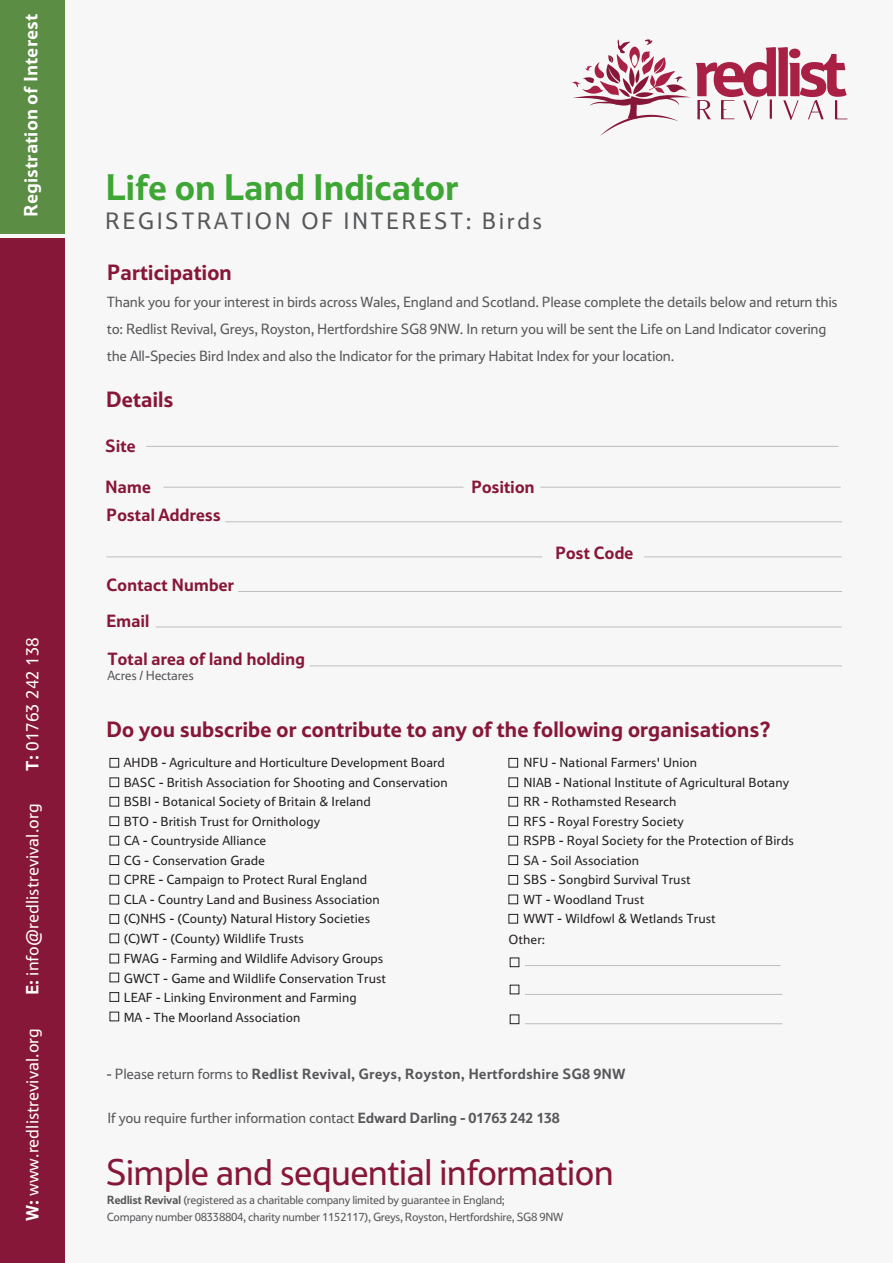
<style>
.page{position:relative;width:893px;height:1263px;background:#f7f7f8}
.page>*{position:absolute;margin:0;border:0;box-sizing:border-box;transform-origin:0 0}
.t1{font:37.5px "Tesco";letter-spacing:-.03em;color:#871738}
.t2{font:700 37.5px "Tesco";letter-spacing:-.02em;color:#3ea635}
.t3{font:24px "Tesco";letter-spacing:.1em;color:#57585a}
.t4{font:700 22.5px "Tesco";letter-spacing:-.02em;color:#871738}
.t5{font:700 19.5px "Tesco";color:#fff}
.t6{font:700 18px "Tesco";letter-spacing:-.02em;color:#871738}
.t7{font:18px "Tesco";color:#fff}
.t8{font:15px/27px "Tesco";letter-spacing:-.02em;color:#57585a}
.t9{font:700 15px "Tesco";color:#57585a}
.t10{font:13.5px "Tesco";letter-spacing:-.02em;color:#57585a}
.t11{font:13.35px "Tesco";color:#231f20}
.t12{font:12px "Tesco";letter-spacing:-.03em;color:#57585a}
.s1{font-weight:700}
.s2{font-weight:400}
</style>
<div class="page">
<div style="left:0;top:0;width:65px;height:234px;background:#5c8d44"></div>
<div style="left:0;top:238px;width:65px;height:1025px;background:#871738"></div>
<svg style="left:572px;top:39px;width:275px;height:97px"></svg>
<hr style="left:163px;top:487px;width:300px;height:1px;background:#bcbdc0">
<hr style="left:225px;top:521px;width:617px;height:1px;background:#bcbdc0">
<hr style="left:644px;top:556px;width:197px;height:1px;background:#bcbdc0">
<hr style="left:238px;top:591px;width:604px;height:1px;background:#bcbdc0">
<hr style="left:310px;top:665px;width:532px;height:1px;background:#bcbdc0">
<hr style="left:106px;top:556px;width:436px;height:1px;background:#bcbdc0">
<hr style="left:156px;top:627px;width:685px;height:1px;background:#bcbdc0">
<hr style="left:525px;top:965px;width:256px;height:1px;background:#bcbdc0">
<hr style="left:525px;top:994px;width:257px;height:1px;background:#bcbdc0">
<div style="left:110px;top:758px;width:9px;height:9px;border:1px solid #231f20"></div>
<div style="left:509px;top:758px;width:9px;height:9px;border:1px solid #231f20"></div>
<div style="left:110px;top:777px;width:9px;height:10px;border:1px solid #231f20"></div>
<div style="left:509px;top:777px;width:9px;height:10px;border:1px solid #231f20"></div>
<div style="left:110px;top:797px;width:9px;height:9px;border:1px solid #231f20"></div>
<div style="left:509px;top:797px;width:9px;height:9px;border:1px solid #231f20"></div>
<div style="left:110px;top:816px;width:9px;height:10px;border:1px solid #231f20"></div>
<div style="left:509px;top:816px;width:9px;height:10px;border:1px solid #231f20"></div>
<div style="left:110px;top:836px;width:9px;height:9px;border:1px solid #231f20"></div>
<div style="left:509px;top:836px;width:9px;height:9px;border:1px solid #231f20"></div>
<div style="left:110px;top:855px;width:9px;height:10px;border:1px solid #231f20"></div>
<div style="left:509px;top:855px;width:9px;height:10px;border:1px solid #231f20"></div>
<div style="left:509px;top:895px;width:9px;height:9px;border:1px solid #231f20"></div>
<div style="left:110px;top:895px;width:9px;height:9px;border:1px solid #231f20"></div>
<div style="left:110px;top:914px;width:9px;height:10px;border:1px solid #231f20"></div>
<div style="left:110px;top:934px;width:9px;height:9px;border:1px solid #231f20"></div>
<div style="left:110px;top:973px;width:9px;height:9px;border:1px solid #231f20"></div>
<div style="left:110px;top:992px;width:9px;height:10px;border:1px solid #231f20"></div>
<div style="left:110px;top:1012px;width:9px;height:9px;border:1px solid #231f20"></div>
<div style="left:110px;top:875px;width:9px;height:9px;border:1px solid #231f20"></div>
<div style="left:510px;top:957px;width:9px;height:10px;border:1px solid #231f20"></div>
<hr style="left:525px;top:1023px;width:257px;height:1px;background:#bcbdc0">
<div style="left:510px;top:1014px;width:9px;height:10px;border:1px solid #231f20"></div>
<hr style="left:540px;top:487px;width:301px;height:1px;background:#bcbdc0">
<hr style="left:146px;top:446px;width:692px;height:1px;background:#bcbdc0">
<div style="left:509px;top:875px;width:9px;height:9px;border:1px solid #231f20"></div>
<div style="left:509px;top:914px;width:9px;height:9px;border:1px solid #231f20"></div>
<div style="left:110px;top:954px;width:9px;height:9px;border:1px solid #231f20"></div>
<h3 class="t5" style="left:19px;top:217px;width:205px;rotate:-90deg">Registration of Interest</h3>
<h3 class="t7" style="left:22px;top:770px;width:135px;rotate:-90deg"><span class="s1">T:</span> 01763 242 138</h3>
<h3 class="t7" style="left:22px;top:995px;width:193px;rotate:-90deg"><span class="s1">E:</span> info@redlistrevival.org</h3>
<h3 class="t7" style="left:22px;top:1221px;width:194px;rotate:-90deg"><span class="s1">W:</span> www.redlistrevival.org</h3>
<p class="t2" style="left:105px;top:165px;width:355px">Life on Land Indicator</p>
<p class="t3" style="left:105px;top:207px;width:439px">REGISTRATION OF INTEREST: Birds</p>
<p class="t4" style="left:107px;top:259px;width:127px">Participation</p>
<p class="t8" style="left:107px;top:288px;width:732px">Thank you for your interest in birds across Wales, England and Scotland. Please complete the details below and return this to: Redlist Revival, Greys, Royston, Hertfordshire SG8 9NW. In return you will be sent the Life on Land Indicator covering the All-Species Bird Index and also the Indicator for the primary Habitat Index for your location.</p>
<p class="t4" style="left:106px;top:386px;width:70px">Details</p>
<p class="t6" style="left:105px;top:435px;width:32px">Site</p>
<p class="t6" style="left:105px;top:476px;width:47px">Name</p>
<p class="t6" style="left:106px;top:504px;width:116px">Postal Address</p>
<p class="t6" style="left:106px;top:574px;width:129px">Contact Number</p>
<p class="t6" style="left:106px;top:610px;width:45px">Email</p>
<p class="t6" style="left:107px;top:648px;width:199px">Total area of land holding</p>
<p class="t10" style="left:107px;top:668px;width:88px">Acres / Hectares</p>
<p class="t6" style="left:471px;top:476px;width:65px">Position</p>
<p class="t6" style="left:555px;top:542px;width:80px">Post Code</p>
<p class="t4" style="left:106px;top:716px;width:667px">Do you subscribe or contribute to any of the following organisations?</p>
<p class="t11" style="left:124px;top:755px;width:323px">AHDB - Agriculture and Horticulture Development Board</p>
<p class="t11" style="left:124px;top:775px;width:326px">BASC - British Association for Shooting and Conservation</p>
<p class="t11" style="left:124px;top:794px;width:249px">BSBI - Botanical Society of Britain &amp; Ireland</p>
<p class="t11" style="left:124px;top:814px;width:198px">BTO - British Trust for Ornithology</p>
<p class="t11" style="left:124px;top:833px;width:144px">CA - Countryside Alliance</p>
<p class="t11" style="left:124px;top:853px;width:143px">CG - Conservation Grade</p>
<p class="t11" style="left:124px;top:872px;width:245px">CPRE - Campaign to Protect Rural England</p>
<p class="t11" style="left:124px;top:892px;width:258px">CLA - Country Land and Business Association</p>
<p class="t11" style="left:124px;top:911px;width:248px">(C)NHS - (County) Natural History Societies</p>
<p class="t11" style="left:124px;top:931px;width:182px">(C)WT - (County) Wildlife Trusts</p>
<p class="t11" style="left:124px;top:951px;width:261px">FWAG - Farming and Wildlife Advisory Groups</p>
<p class="t11" style="left:124px;top:971px;width:264px">GWCT - Game and Wildlife Conservation Trust</p>
<p class="t11" style="left:124px;top:990px;width:234px">LEAF - Linking Environment and Farming</p>
<p class="t11" style="left:124px;top:1010px;width:178px">MA - The Moorland Association</p>
<p class="t11" style="left:524px;top:755px;width:175px">NFU - National Farmers' Union</p>
<p class="t11" style="left:524px;top:775px;width:267px">NIAB - National Institute of Agricultural Botany</p>
<p class="t11" style="left:524px;top:794px;width:155px">RR - Rothamsted Research</p>
<p class="t11" style="left:524px;top:814px;width:162px">RFS - Royal Forestry Society</p>
<p class="t11" style="left:524px;top:833px;width:272px">RSPB - Royal Society for the Protection of Birds</p>
<p class="t11" style="left:524px;top:853px;width:117px">SA - Soil Association</p>
<p class="t11" style="left:524px;top:872px;width:169px">SBS - Songbird Survival Trust</p>
<p class="t11" style="left:524px;top:892px;width:122px">WT - Woodland Trust</p>
<p class="t11" style="left:524px;top:911px;width:194px">WWT - Wildfowl &amp; Wetlands Trust</p>
<p class="t11" style="left:509px;top:932px;width:38px">Other:</p>
<p class="t9" style="left:107px;top:1065px;width:520px"><span class="s2">- Please return forms to</span> Redlist Revival, Greys, Royston, Hertfordshire SG8 9NW</p>
<p class="t8" style="left:107px;top:1104px;width:454px">If you require further information contact <span class="s1">Edward Darling - 01763 242 138</span></p>
<p class="t1" style="left:106px;top:1151px;width:510px">Simple and sequential information</p>
<p class="t12" style="left:107px;top:1193px;width:400px"><span class="s1">Redlist Revival</span> (registered as a charitable company limited by guarantee in England;</p>
<p class="t12" style="left:107px;top:1210px;width:458px">Company number 08338804, charity number 1152117), Greys, Royston, Hertfordshire, SG8 9NW</p>
</div>
